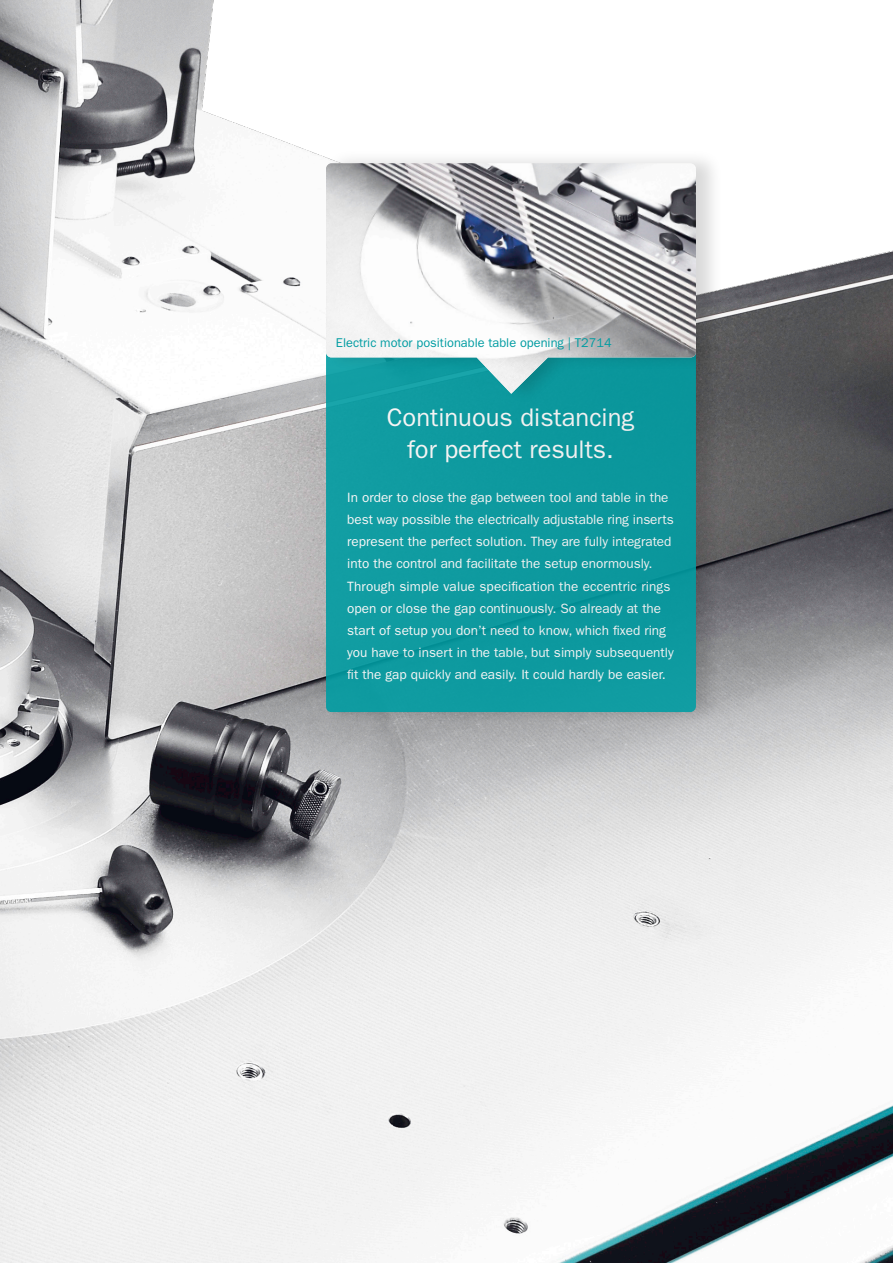
<style>
.page{position:relative;width:893px;height:1263px;background:#fff}
.page>*{position:absolute;margin:0;border:0;box-sizing:border-box;transform-origin:0 0}
.t1{font:25.5px/31.7px "ITC Franklin Gothic Std";color:#fff;text-align:center}
.t2{font:13.5px/22.2px "ITC Franklin Gothic Std";color:#fff}
.t3{font:12.75px "ITC Franklin Gothic Std";color:#009ca2}
</style>
<div class="page">
<img style="left:0;top:0;width:893px;height:1263px">
<div style="left:325px;top:330px;width:398px;height:396px;background:#000;opacity:.15"></div>
<div style="left:326px;top:406px;width:370px;height:306px;background:#0e9a9f"></div>
<div style="left:324px;top:149px;width:399px;height:257px;background:#000;opacity:.15"></div>
<img style="left:326px;top:163px;width:370px;height:231px">
<p class="t3" style="left:336px;top:335px;width:277px">Electric motor positionable table opening | T2714</p>
<h1 class="t1" style="left:387px;top:402px;width:249px">Continuous distancing for perfect results.</h1>
<p class="t2" style="left:347px;top:486px;width:328px">In order to close the gap between tool and table in the best way possible the electrically adjustable ring inserts represent the perfect solution. They are fully integrated into the control and facilitate the setup enormously.<br>Through simple value specification the eccentric rings open or close the gap continuously. So already at the start of setup you don’t need to know, which fixed ring you have to insert in the table, but simply subsequently fit the gap quickly and easily. It could hardly be easier.</p>
</div>
